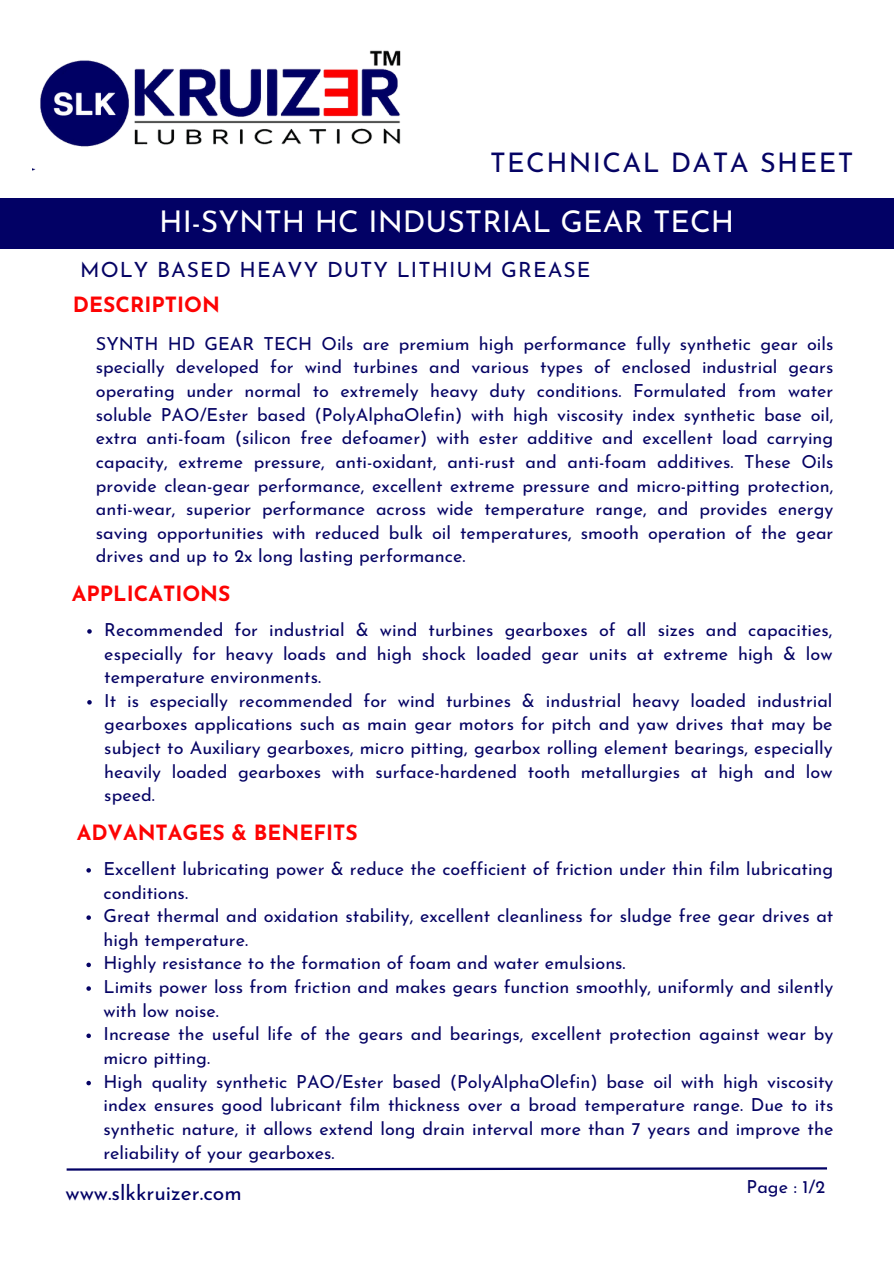
<style>
.page{position:relative;width:894px;height:1264px;background:#fff}
.page>*{position:absolute;margin:0;border:0;box-sizing:border-box;transform-origin:0 0}
.t1{font:30px "Josefin Sans";color:#fff}
.t2{font:27px "Josefin Sans";letter-spacing:.05em;color:#050364}
.t3{font:700 21px "Josefin Sans";color:#fd0303}
.t4{font:21px "Josefin Sans";letter-spacing:.05em;color:#050364}
.t5{font:21px "Josefin Sans";color:#020165}
.t6{font:18px/23.7px "Josefin Sans";color:#050364;text-align:justify}
</style>
<div class="page">
<div style="left:0;top:198px;width:893px;height:51px;background:#020165"></div>
<img style="left:33px;top:50px;width:368px;height:121px">
<svg style="left:87px;top:629px;width:5px;height:4px"></svg>
<svg style="left:87px;top:700px;width:5px;height:4px"></svg>
<svg style="left:86px;top:868px;width:5px;height:4px"></svg>
<svg style="left:86px;top:915px;width:5px;height:4px"></svg>
<svg style="left:86px;top:962px;width:5px;height:5px"></svg>
<svg style="left:86px;top:986px;width:5px;height:4px"></svg>
<svg style="left:86px;top:1033px;width:5px;height:5px"></svg>
<svg style="left:86px;top:1080px;width:5px;height:5px"></svg>
<svg style="left:66px;top:1167px;width:761px;height:4px"></svg>
<h1 class="t2" style="left:490px;top:152px;width:364px">TECHNICAL DATA SHEET</h1>
<p class="t1" style="left:159px;top:209px;width:576px">HI-SYNTH HC INDUSTRIAL GEAR TECH</p>
<p class="t4" style="left:80px;top:262px;width:511px">MOLY BASED HEAVY DUTY LITHIUM GREASE</p>
<h4 class="t3" style="left:73px;top:296px;width:148px">DESCRIPTION</h4>
<h3 class="t6" style="left:96px;top:333px;width:738px">SYNTH HD GEAR TECH Oils are premium high performance fully synthetic gear oils specially developed for wind turbines and various types of enclosed industrial gears operating under normal to extremely heavy duty conditions. Formulated from water soluble PAO/Ester based (PolyAlphaOlefin) with high viscosity index synthetic base oil, extra anti-foam (silicon free defoamer) with ester additive and excellent load carrying capacity, extreme pressure, anti-oxidant, anti-rust and anti-foam additives. These Oils provide clean-gear performance, excellent extreme pressure and micro-pitting protection, anti-wear, superior performance across wide temperature range, and provides energy saving opportunities with reduced bulk oil temperatures, smooth operation of the gear drives and up to 2x long lasting performance.</h3>
<p class="t3" style="left:72px;top:585px;width:160px">APPLICATIONS</p>
<h3 class="t6" style="left:104px;top:619px;width:729px">Recommended for industrial &amp; wind turbines gearboxes of all sizes and capacities, especially for heavy loads and high shock loaded gear units at extreme high &amp; low temperature environments.</h3>
<p class="t6" style="left:104px;top:690px;width:729px">It is especially recommended for wind turbines &amp; industrial heavy loaded industrial gearboxes applications such as main gear motors for pitch and yaw drives that may be subject to Auxiliary gearboxes, micro pitting, gearbox rolling element bearings, especially heavily loaded gearboxes with surface-hardened tooth metallurgies at high and low speed.</p>
<p class="t3" style="left:77px;top:824px;width:282px">ADVANTAGES &amp; BENEFITS</p>
<h3 class="t6" style="left:103px;top:858px;width:731px">Excellent lubricating power &amp; reduce the coefficient of friction under thin film lubricating conditions.</h3>
<p class="t6" style="left:103px;top:905px;width:731px">Great thermal and oxidation stability, excellent cleanliness for sludge free gear drives at high temperature.</p>
<p class="t6" style="left:103px;top:953px;width:523px">Highly resistance to the formation of foam and water emulsions.</p>
<p class="t6" style="left:103px;top:976px;width:731px">Limits power loss from friction and makes gears function smoothly, uniformly and silently with low noise.</p>
<p class="t6" style="left:103px;top:1023px;width:731px">Increase the useful life of the gears and bearings, excellent protection against wear by micro pitting.</p>
<p class="t6" style="left:103px;top:1071px;width:731px">High quality synthetic PAO/Ester based (PolyAlphaOlefin) base oil with high viscosity index ensures good lubricant film thickness over a broad temperature range. Due to its synthetic nature, it allows extend long drain interval more than 7 years and improve the reliability of your gearboxes.</p>
<p class="t5" style="left:65px;top:1183px;width:178px">www.slkkruizer.com</p>
<h5 class="t6" style="left:746px;top:1176px;width:80px">Page : 1/2</h5>
</div>
